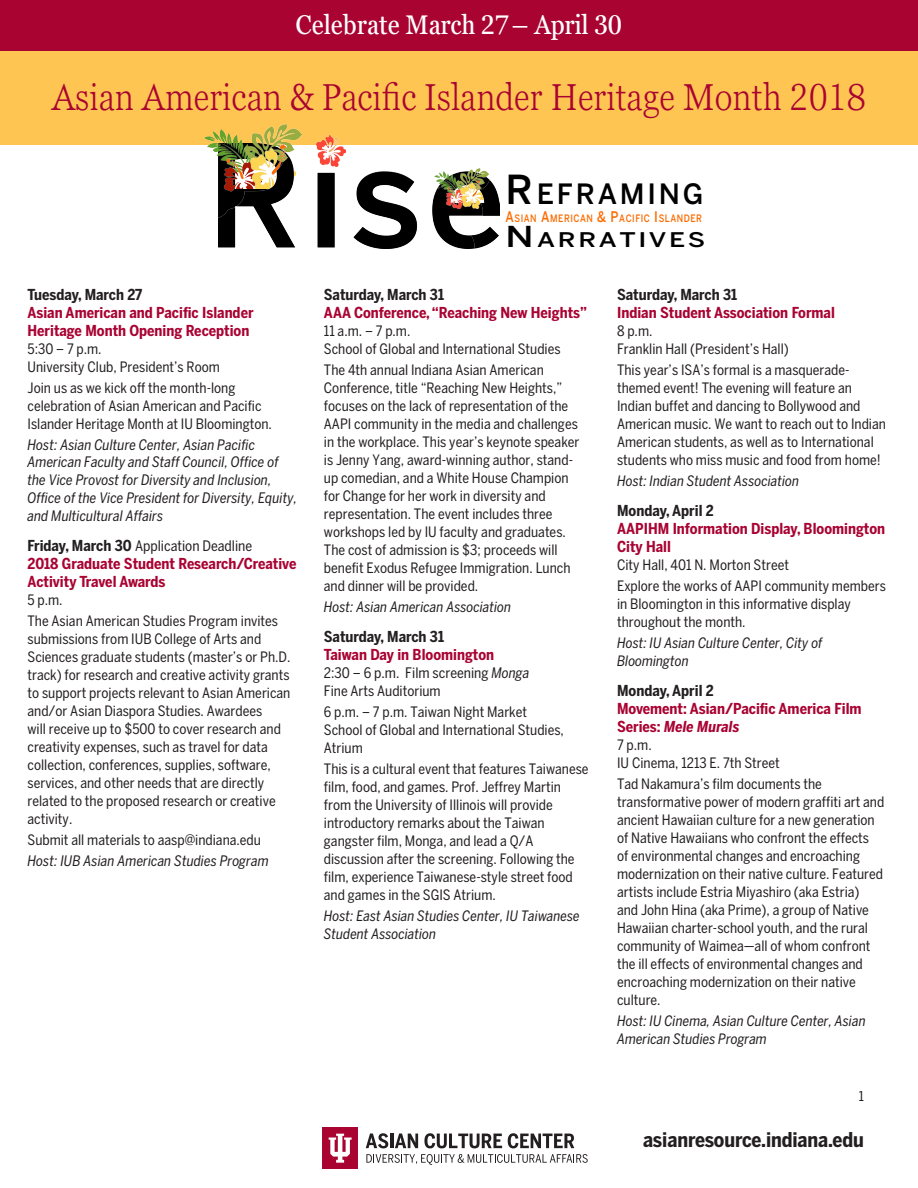
<style>
.page{position:relative;width:918px;height:1188px;background:#fff}
.page>*{position:absolute;margin:0;border:0;box-sizing:border-box;transform-origin:0 0}
.t1{font:300 condensed 37.5px "Georgia Pro";color:#a90332}
.t2{font:500 27.75px "Benton Sans";letter-spacing:.1em;color:#000}
.t3{font:condensed 27px "Georgia Pro";letter-spacing:-.01em;color:#fff}
.t4{font:700 20.25px "Benton Sans Cond";letter-spacing:-.005em;color:#231f20}
.t5{font:500 20.1px "Benton Sans";letter-spacing:.1em;color:#000;scale:1.29 1}
.t6{font:700 15px/18px "Benton Sans Cond";color:#a90332}
.t7{font:700 15px "Benton Sans Cond";color:#231f20}
.t8{font:italic 14.4px/17.9px "Benton Sans Cond";color:#231f20}
.t9{font:14.4px "Benton Sans Cond";color:#231f20}
.t10{font:14.25px/18px "Benton Sans Cond";color:#231f20}
.t11{font:italic 14.25px/18px "Benton Sans Cond";color:#231f20}
.t12{font:13.5px "Benton Sans Cond";color:#231f20}
.t13{font:500 10.2px "Benton Sans";letter-spacing:.06em;color:#fb6d03;scale:.83 1}
.s1{font-weight:700;font-size:15px}
.s2{font-size:39.75px}
.s3{font-size:14.55px}
.s4{font-size:28.65px}
.s5{font-style:italic}
</style>
<div class="page">
<div style="left:323px;top:1128px;width:35px;height:41px;background:#a90332"></div>
<svg style="left:329px;top:1134px;width:23px;height:29px"></svg>
<svg style="left:366px;top:1133px;width:22px;height:15px"></svg>
<hr style="left:390px;top:1134px;width:3px;height:14px;background:#231f20">
<svg style="left:395px;top:1133px;width:23px;height:15px"></svg>
<svg style="left:424px;top:1133px;width:78px;height:15px"></svg>
<svg style="left:508px;top:1133px;width:66px;height:15px"></svg>
<svg style="left:366px;top:1154px;width:222px;height:11px"></svg>
<div style="left:0;top:11px;width:918px;height:134px;background:#fec552"></div>
<div style="left:0;top:0;width:918px;height:51px;background:#a90332"></div>
<img style="left:316px;top:135px;width:23px;height:9px">
<img style="left:316px;top:144px;width:30px;height:12px">
<img style="left:204px;top:129px;width:40px;height:27px">
<img style="left:244px;top:124px;width:57px;height:32px">
<img style="left:250px;top:145px;width:45px;height:11px">
<img style="left:218px;top:156px;width:282px;height:93px">
<p class="t3" style="left:296px;top:9px;width:328px">Celebrate March 27 – April 30</p>
<p class="t1" style="left:52px;top:72px;width:816px">Asian American &amp; Pacific Islander Heritage Month 2018</p>
<p class="t7" style="left:28px;top:285px;width:116px">Tuesday, March 27</p>
<p class="t6" style="left:28px;top:303px;width:228px">Asian American and Pacific Islander<br>Heritage Month Opening Reception</p>
<p class="t10" style="left:28px;top:339px;width:76px">5:30 – 7 p.m.</p>
<p class="t10" style="left:28px;top:357px;width:194px">University Club, President’s Room</p>
<p class="t10" style="left:28px;top:379px;width:246px">Join us as we kick off the month-long celebration of Asian American and Pacific<br>Islander Heritage Month at IU Bloomington.</p>
<p class="t8" style="left:28px;top:435px;width:271px">Host: Asian Culture Center, Asian Pacific American Faculty and Staff Council, Office of the Vice Provost for Diversity and Inclusion, Office of the Vice President for Diversity, Equity, and Multicultural Affairs</p>
<p class="t9" style="left:28px;top:537px;width:226px"><span class="s1">Friday, March 30</span> Application Deadline</p>
<p class="t6" style="left:28px;top:555px;width:270px">2018 Graduate Student Research/Creative<br>Activity Travel Awards</p>
<p class="t10" style="left:28px;top:591px;width:37px">5 p.m.</p>
<p class="t10" style="left:28px;top:612px;width:264px">The Asian American Studies Program invites submissions from IUB College of Arts and Sciences graduate students (master’s or Ph.D. track) for research and creative activity grants to support projects relevant to Asian American and/or Asian Diaspora Studies. Awardees<br>will receive up to $500 to cover research and creativity expenses, such as travel for data collection, conferences, supplies, software, services, and other needs that are directly related to the proposed research or creative activity.</p>
<p class="t10" style="left:28px;top:831px;width:235px">Submit all materials to aasp@indiana.edu</p>
<p class="t8" style="left:28px;top:852px;width:243px">Host: IUB Asian American Studies Program</p>
<p class="t2" style="left:505px;top:178px;width:200px"><span class="s2">R</span>EFRAMING</p>
<p class="t13" style="left:505px;top:212px;width:238px"><span class="s3">A</span>SIAN <span class="s3">A</span>MERICAN <span class="s3">&amp; P</span>ACIFIC <span class="s3">I</span>SLANDER</p>
<p class="t5" style="left:505px;top:227px;width:156px"><span class="s4">N</span>ARRATIVES</p>
<p class="t7" style="left:324px;top:285px;width:122px">Saturday, March 31</p>
<p class="t6" style="left:324px;top:304px;width:265px">AAA Conference, “Reaching New Heights”</p>
<p class="t10" style="left:324px;top:322px;width:88px">11 a.m. – 7 p.m.</p>
<p class="t10" style="left:324px;top:340px;width:238px">School of Global and International Studies</p>
<p class="t10" style="left:324px;top:361px;width:257px">The 4th annual Indiana Asian American Conference, title “Reaching New Heights,” focuses on the lack of representation of the AAPI community in the media and challenges in the workplace. This year’s keynote speaker is Jenny Yang, award-winning author, stand&shy;up comedian, and a White House Champion for Change for her work in diversity and representation. The event includes three workshops led by IU faculty and graduates.<br>The cost of admission is $3; proceeds will benefit Exodus Refugee Immigration. Lunch and dinner will be provided.</p>
<p class="t11" style="left:324px;top:598px;width:189px">Host: Asian American Association</p>
<p class="t7" style="left:324px;top:628px;width:122px">Saturday, March 31</p>
<p class="t6" style="left:324px;top:646px;width:172px">Taiwan Day in Bloomington</p>
<p class="t9" style="left:324px;top:664px;width:207px">2:30 – 6 p.m. Film screening <span class="s5">Monga</span></p>
<p class="t10" style="left:324px;top:682px;width:118px">Fine Arts Auditorium</p>
<p class="t10" style="left:324px;top:703px;width:205px">6 p.m. – 7 p.m. Taiwan Night Market</p>
<p class="t10" style="left:324px;top:721px;width:242px">School of Global and International Studies,<br>Atrium</p>
<p class="t10" style="left:324px;top:760px;width:266px">This is a cultural event that features Taiwanese film, food, and games. Prof. Jeffrey Martin from the University of Illinois will provide introductory remarks about the Taiwan gangster film, Monga, and lead a Q/A discussion after the screening. Following the film, experience Taiwanese-style street food and games in the SGIS Atrium.</p>
<p class="t11" style="left:324px;top:907px;width:257px">Host: East Asian Studies Center, IU Taiwanese<br>Student Association</p>
<p class="t7" style="left:617px;top:285px;width:122px">Saturday, March 31</p>
<p class="t6" style="left:617px;top:303px;width:219px">Indian Student Association Formal</p>
<p class="t10" style="left:617px;top:321px;width:37px">8 p.m.</p>
<p class="t10" style="left:617px;top:339px;width:173px">Franklin Hall (President’s Hall)</p>
<p class="t10" style="left:617px;top:360px;width:270px">This year’s ISA’s formal is a masquerade&shy;themed event! The evening will feature an Indian buffet and dancing to Bollywood and American music. We want to reach out to Indian American students, as well as to International students who miss music and food from home!</p>
<p class="t11" style="left:617px;top:471px;width:184px">Host: Indian Student Association</p>
<p class="t7" style="left:617px;top:501px;width:98px">Monday, April 2</p>
<p class="t6" style="left:617px;top:520px;width:270px">AAPIHM Information Display, Bloomington<br>City Hall</p>
<p class="t10" style="left:617px;top:556px;width:173px">City Hall, 401 N. Morton Street</p>
<p class="t10" style="left:617px;top:577px;width:270px">Explore the works of AAPI community members in Bloomington in this informative display throughout the month.</p>
<p class="t11" style="left:617px;top:634px;width:207px">Host: IU Asian Culture Center, City of<br>Bloomington</p>
<p class="t7" style="left:617px;top:681px;width:98px">Monday, April 2</p>
<p class="t6" style="left:617px;top:700px;width:246px">Movement: Asian/Pacific America Film<br>Series: <span class="s5">Mele Murals</span></p>
<p class="t10" style="left:617px;top:736px;width:36px">7 p.m.</p>
<p class="t10" style="left:617px;top:754px;width:164px">IU Cinema, 1213 E. 7th Street</p>
<p class="t10" style="left:617px;top:775px;width:269px">Tad Nakamura’s film documents the transformative power of modern graffiti art and ancient Hawaiian culture for a new generation of Native Hawaiians who confront the effects<br>of environmental changes and encroaching modernization on their native culture. Featured artists include Estria Miyashiro (aka Estria)<br>and John Hina (aka Prime), a group of Native Hawaiian charter-school youth, and the rural community of Waimea—all of whom confront the ill effects of environmental changes and encroaching modernization on their native culture.</p>
<p class="t11" style="left:617px;top:1012px;width:250px">Host: IU Cinema, Asian Culture Center, Asian<br>American Studies Program</p>
<p class="t12" style="left:859px;top:1088px;width:7px">1</p>
<h3 class="t4" style="left:643px;top:1127px;width:222px">asianresource.indiana.edu</h3>
</div>
